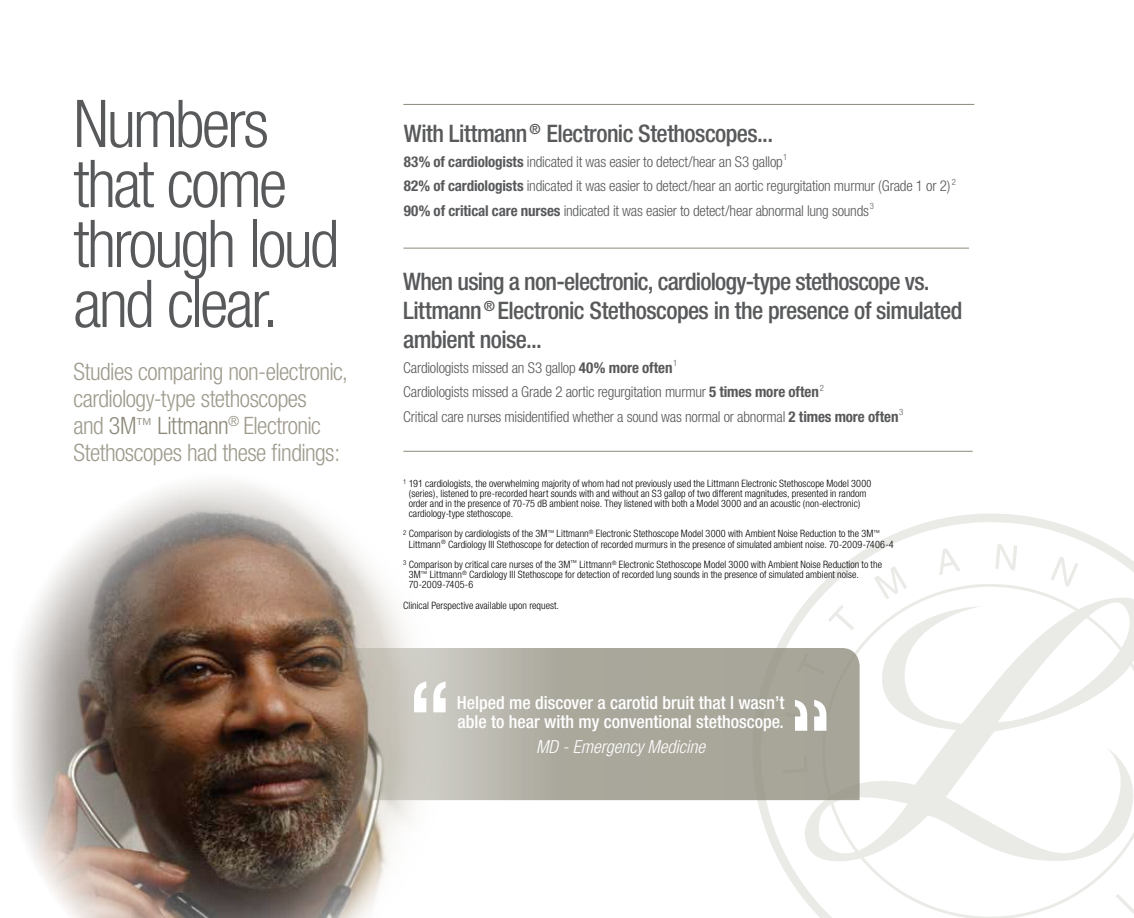
<style>
.page{position:relative;width:1134px;height:918px;background:#fff}
.page>*{position:absolute;margin:0;border:0;box-sizing:border-box;transform-origin:0 0}
.t1{font:500 condensed 108px "Helvetica Neue";color:#fff}
.t2{font:300 condensed 66px/60px "Helvetica Neue";letter-spacing:-.04em;color:#58595b}
.t3{font:500 condensed 24.15px/29.1px "Helvetica Neue";letter-spacing:-.025em;color:#58595b}
.t4{font:300 condensed 24px/27px "Helvetica Neue";letter-spacing:-.02em;color:#9f9c8e}
.t5{font:500 condensed 18px/19.5px "Helvetica Neue";color:#fff}
.t6{font:italic 300 condensed 18px "Helvetica Neue";color:#fff}
.t7{font:300 condensed 15px/24.5px "Helvetica Neue";letter-spacing:-.015em;color:#58595b}
.t8{font:300 condensed 10.2px/10.2px "Helvetica Neue";letter-spacing:.005em;color:#000}
.s1{color:#8d8a7a}
.s2{font-weight:700}
</style>
<div class="page">
<svg style="left:752px;top:513px;width:382px;height:405px"></svg>
<img style="left:16px;top:483px;width:417px;height:435px">
<hr style="left:403px;top:104px;width:571px;height:1px;background:#8d8a7a">
<hr style="left:403px;top:248px;width:566px;height:1px;background:#8d8a7a">
<hr style="left:403px;top:451px;width:570px;height:1px;background:#8d8a7a">
<svg style="left:259px;top:648px;width:601px;height:152px;background:#a79f92"></svg>
<svg style="left:795px;top:700px;width:31px;height:31px"></svg>
<h2 class="t2" style="left:73px;top:93px;width:267px">Numbers that come through loud and clear.</h2>
<h3 class="t4" style="left:73px;top:358px;width:276px">Studies comparing non-electronic, cardiology-type stethoscopes<br>and <span class="s1">3M</span><sup>™</sup> <span class="s1">Littmann</span><sup>®</sup> Electronic Stethoscopes had these findings:</h3>
<h3 class="t3" style="left:404px;top:119px;width:371px">With Littmann <sup>®</sup> Electronic Stethoscopes...</h3>
<p class="t7" style="left:404px;top:149px;width:554px"><span class="s2">83% of cardiologists</span> indicated it was easier to detect/hear an S3 gallop<sup>1<br></sup><span class="s2">82% of cardiologists</span> indicated it was easier to detect/hear an aortic regurgitation murmur (Grade 1 or 2) <sup>2<br></sup><span class="s2">90% of critical care nurses</span> indicated it was easier to detect/hear abnormal lung sounds<sup>3</sup></p>
<h3 class="t3" style="left:403px;top:267px;width:561px">When using a non-electronic, cardiology-type stethoscope vs.<br>Littmann <sup>®</sup> Electronic Stethoscopes in the presence of simulated ambient noise...</h3>
<h3 class="t7" style="left:403px;top:355px;width:502px">Cardiologists missed an S3 gallop <span class="s2">40% more often</span><sup>1<br></sup>Cardiologists missed a Grade 2 aortic regurgitation murmur <span class="s2">5 times more often</span><sup>2<br></sup>Critical care nurses misidentified whether a sound was normal or abnormal <span class="s2">2 times more often</span><sup>3</sup></h3>
<p class="t8" style="left:409px;top:478px;width:464px;text-indent:-6px"><sup>1</sup> 191 cardiologists, the overwhelming majority of whom had not previously used the Littmann Electronic Stethoscope Model 3000 (series), listened to pre-recorded heart sounds with and without an S3 gallop of two different magnitudes, presented in random order and in the presence of 70-75 dB ambient noise. They listened with both a Model 3000 and an acoustic (non-electronic) cardiology-type stethoscope.</p>
<p class="t8" style="left:409px;top:529px;width:487px;text-indent:-6px"><sup>2</sup> Comparison by cardiologists of the 3M<sup>™</sup> Littmann<sup>®</sup> Electronic Stethoscope Model 3000 with Ambient Noise Reduction to the 3M<sup>™<br></sup>Littmann<sup>®</sup> Cardiology III Stethoscope for detection of recorded murmurs in the presence of simulated ambient noise. 70-2009-7406-4</p>
<p class="t8" style="left:409px;top:559px;width:475px;text-indent:-6px"><sup>3</sup> Comparison by critical care nurses of the 3M<sup>™</sup> Littmann<sup>®</sup> Electronic Stethoscope Model 3000 with Ambient Noise Reduction to the<br>3M<sup>™</sup> Littmann<sup>®</sup> Cardiology III Stethoscope for detection of recorded lung sounds in the presence of simulated ambient noise.<br>70-2009-7405-6</p>
<p class="t8" style="left:403px;top:600px;width:157px">Clinical Perspective available upon request.</p>
<h1 class="t1" style="left:407px;top:656px;width:48px">“</h1>
<h3 class="t5" style="left:457px;top:692px;width:329px">Helped me discover a carotid bruit that I wasn’t able to hear with my conventional stethoscope.</h3>
<h3 class="t6" style="left:536px;top:737px;width:171px">MD - Emergency Medicine</h3>
</div>
